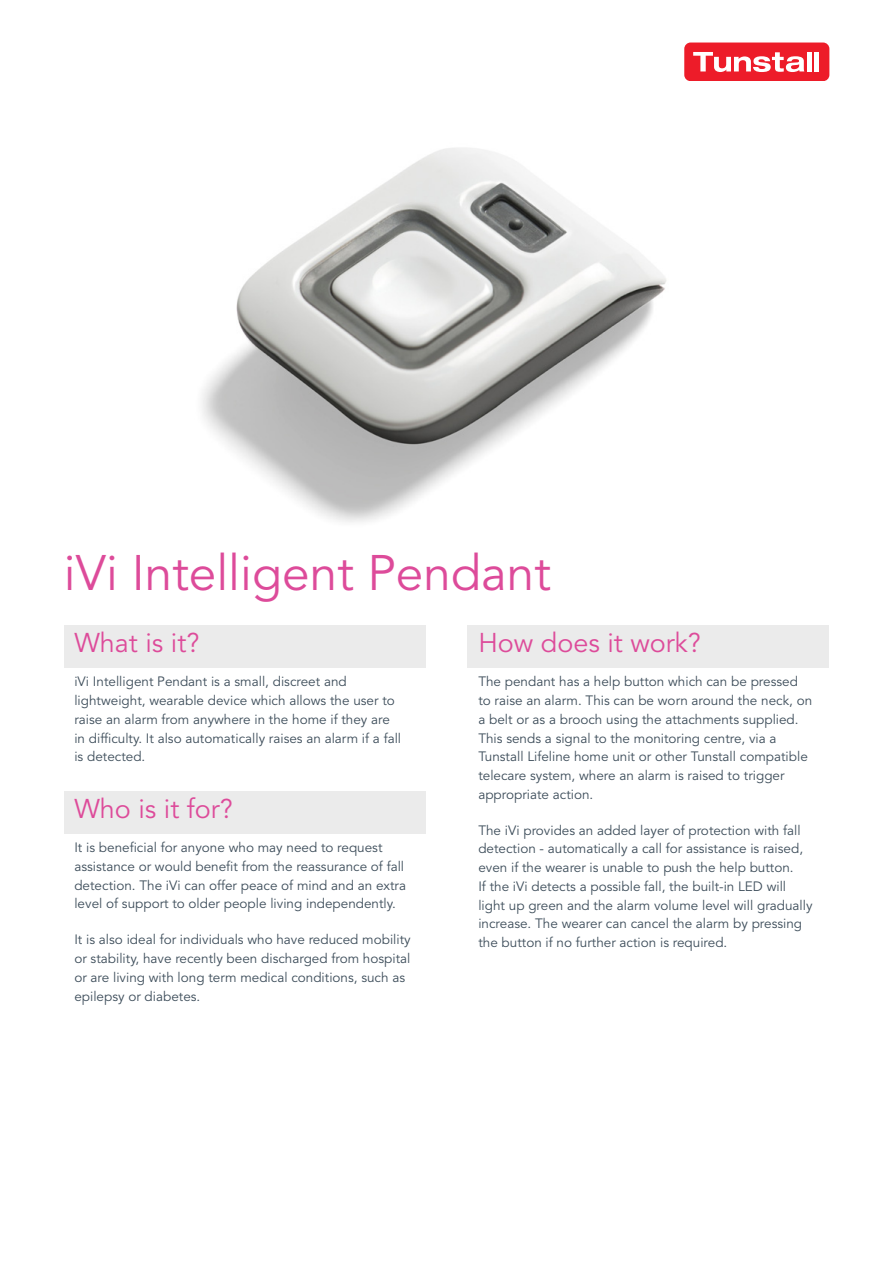
<style>
.page{position:relative;width:893px;height:1263px;background:#fff}
.page>*{position:absolute;margin:0;border:0;box-sizing:border-box;transform-origin:0 0}
.t1{font:49.5px "Avenir LT Std";color:#dd4b9a}
.t2{font:27px "Avenir LT Std";color:#dd4b9a}
.t3{font:13.5px/18.8px "Avenir LT Std";color:#3d4d5a}
</style>
<div class="page">
<img style="left:202px;top:42px;width:521px;height:480px">
<div style="left:684px;top:43px;width:145px;height:38px;background:#ed1c29;border-radius:6px"></div>
<svg style="left:693px;top:52px;width:111px;height:20px"></svg>
<hr style="left:807px;top:52px;width:4px;height:19px;background:#fff">
<div style="left:814px;top:52px;width:5px;height:19px;background:#fff"></div>
<div style="left:64px;top:625px;width:361px;height:43px;background:#ebebeb"></div>
<div style="left:468px;top:625px;width:361px;height:43px;background:#ebebeb"></div>
<div style="left:64px;top:791px;width:361px;height:42px;background:#ebebeb"></div>
<h1 class="t1" style="left:64px;top:545px;width:489px">iVi Intelligent Pendant</h1>
<h2 class="t2" style="left:74px;top:627px;width:126px">What is it?</h2>
<h2 class="t2" style="left:478px;top:627px;width:224px">How does it work?</h2>
<p class="t3" style="left:74px;top:673px;width:328px">iVi Intelligent Pendant is a small, discreet and lightweight, wearable device which allows the user to raise an alarm from anywhere in the home if they are in difficulty. It also automatically raises an alarm if a fall is detected.</p>
<p class="t3" style="left:478px;top:673px;width:335px">The pendant has a help button which can be pressed to raise an alarm. This can be worn around the neck, on a belt or as a brooch using the attachments supplied.<br>This sends a signal to the monitoring centre, via a Tunstall Lifeline home unit or other Tunstall compatible telecare system, where an alarm is raised to trigger appropriate action.</p>
<p class="t3" style="left:478px;top:821px;width:336px">The iVi provides an added layer of protection with fall detection - automatically a call for assistance is raised, even if the wearer is unable to push the help button.<br>If the iVi detects a possible fall, the built-in LED will light up green and the alarm volume level will gradually increase. The wearer can cancel the alarm by pressing the button if no further action is required.</p>
<h2 class="t2" style="left:74px;top:793px;width:160px">Who is it for?</h2>
<p class="t3" style="left:74px;top:838px;width:333px">It is beneficial for anyone who may need to request assistance or would benefit from the reassurance of fall detection. The iVi can offer peace of mind and an extra level of support to older people living independently.</p>
<p class="t3" style="left:74px;top:930px;width:338px">It is also ideal for individuals who have reduced mobility or stability, have recently been discharged from hospital or are living with long term medical conditions, such as epilepsy or diabetes.</p>
</div>
